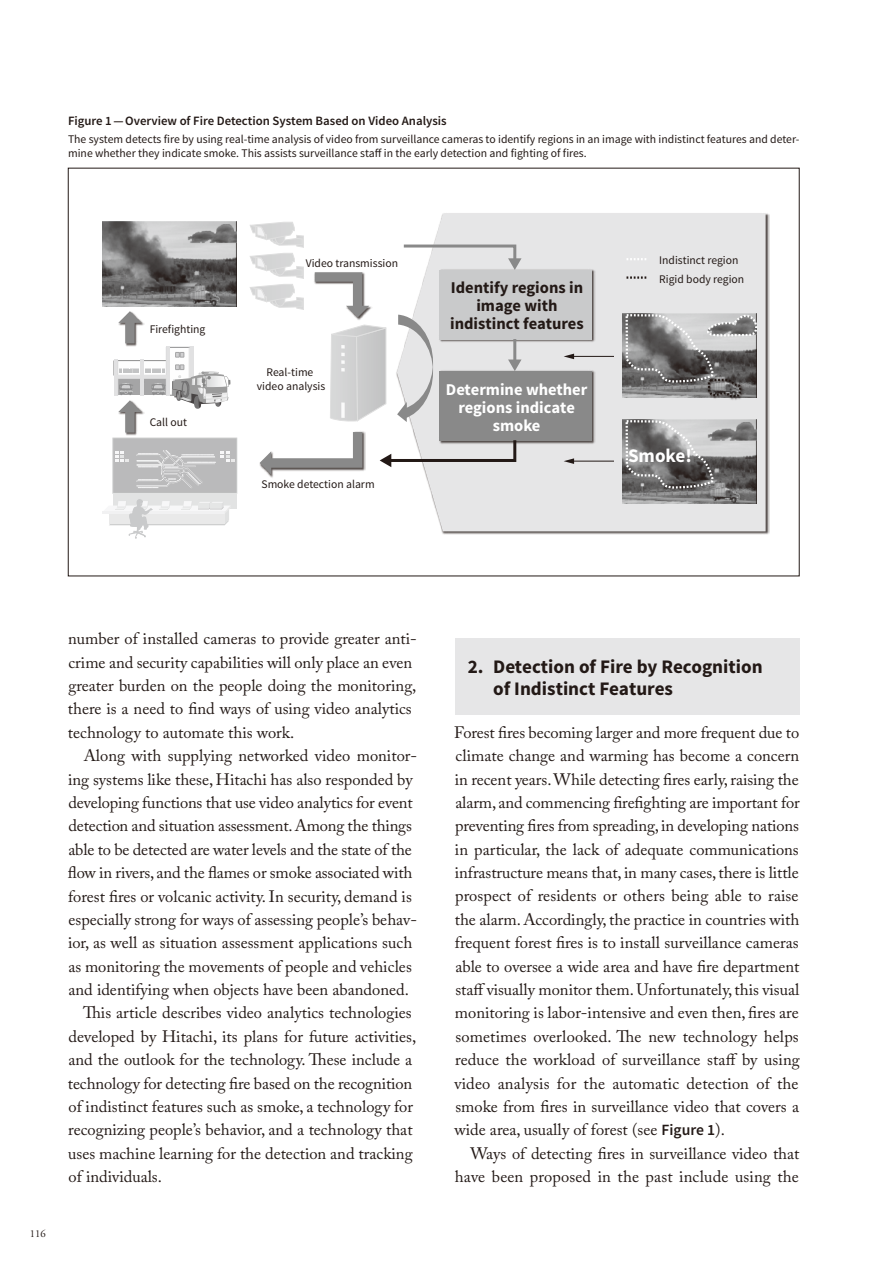
<style>
.page{position:relative;width:893px;height:1263px;background:#fff}
.page>*{position:absolute;margin:0;border:0;box-sizing:border-box;transform-origin:0 0}
.t1{font:700 19.2px/21.3px "Source Sans Pro";color:#231916}
.t2{font:700 19.05px "Source Sans Pro";color:#fff}
.t3{font:16.5px/23.4px "Adobe Caslon Pro";color:#231916}
.t4{font:700 16.5px/18px "Source Sans Pro";color:#231916;text-align:center}
.t5{font:700 16.5px/18px "Source Sans Pro";color:#fff;text-align:center}
.t6{font:600 12.75px "Source Sans Pro";color:#231916}
.t7{font:11.7px/14px "Source Sans Pro";color:#231916;text-align:center}
.t8{font:10.65px "Adobe Garamond Pro";color:#231916}
.s1{color:#fff}
.s2{font-family:"Source Sans Pro";font-weight:600;font-size:15.6px}
</style>
<div class="page">
<div style="left:455px;top:638px;width:344px;height:76px;background:#e6e6e7"></div>
<img style="left:396px;top:213px;width:373px;height:322px">
<svg style="left:397px;top:214px;width:369px;height:317px;background:#e7e7e8"></svg>
<img style="left:438px;top:269px;width:158px;height:74px">
<div style="left:440px;top:270px;width:152px;height:69px;background:#c9cacb"></div>
<img style="left:438px;top:370px;width:158px;height:74px">
<div style="left:440px;top:371px;width:152px;height:69px;background:#898989"></div>
<img style="left:125px;top:433px;width:12px;height:3px">
<img style="left:314px;top:272px;width:58px;height:48px">
<svg style="left:315px;top:272px;width:54px;height:45px"></svg>
<img style="left:259px;top:431px;width:107px;height:47px">
<svg style="left:260px;top:432px;width:102px;height:43px"></svg>
<svg style="left:330px;top:324px;width:57px;height:98px;background:#d4d4d5"></svg>
<hr style="left:341px;top:402px;width:4px;height:16px;background:#eeeeef">
<svg style="left:397px;top:315px;width:36px;height:107px;background:#d7d7d8"></svg>
<svg style="left:380px;top:437px;width:138px;height:30px"></svg>
<hr style="left:513px;top:339px;width:3px;height:28px;background:#898989">
<svg style="left:508px;top:359px;width:13px;height:12px"></svg>
<svg style="left:401px;top:243px;width:120px;height:27px"></svg>
<hr style="left:572px;top:356px;width:42px;height:1px;background:#231916">
<svg style="left:564px;top:354px;width:10px;height:5px"></svg>
<hr style="left:572px;top:461px;width:42px;height:1px;background:#231916">
<svg style="left:564px;top:458px;width:10px;height:6px"></svg>
<div style="left:113px;top:438px;width:124px;height:55px;background:#bababb"></div>
<div style="left:113px;top:493px;width:124px;height:15px;background:#e2e3e3"></div>
<svg style="left:115px;top:451px;width:14px;height:11px"></svg>
<svg style="left:137px;top:450px;width:98px;height:38px"></svg>
<svg style="left:103px;top:499px;width:128px;height:40px"></svg>
<svg style="left:114px;top:311px;width:116px;height:122px"></svg>
<img style="left:103px;top:222px;width:134px;height:84px">
<svg style="left:625px;top:258px;width:21px;height:2px"></svg>
<svg style="left:625px;top:276px;width:21px;height:3px"></svg>
<svg style="left:624px;top:313px;width:133px;height:222px;background:#9b9a9a"></svg>
<svg style="left:249px;top:222px;width:55px;height:88px"></svg>
<p class="t6" style="left:68px;top:113px;width:380px">Figure 1—Overview of Fire Detection System Based on Video Analysis</p>
<p class="t7" style="left:68px;top:133px;width:733px;text-align:left">The system detects fire by using real-time analysis of video from surveillance cameras to identify regions in an image with indistinct features and deter&shy;mine whether they indicate smoke. This assists surveillance staff in the early detection and fighting of fires.</p>
<p class="t7" style="left:150px;top:322px;width:57px">Firefighting</p>
<p class="t7" style="left:150px;top:415px;width:39px">Call out</p>
<p class="t7" style="left:306px;top:256px;width:94px">Video transmission</p>
<p class="t7" style="left:659px;top:253px;width:81px">Indistinct region</p>
<p class="t4" style="left:450px;top:279px;width:135px">Identify regions in image with indistinct features</p>
<p class="t7" style="left:659px;top:273px;width:87px">Rigid body region</p>
<p class="t7" style="left:257px;top:365px;width:70px">Real-time video analysis</p>
<p class="t7" style="left:261px;top:478px;width:115px">Smoke detection alarm</p>
<p class="t5" style="left:446px;top:381px;width:143px">Determine whether regions indicate smoke</p>
<p class="t2" style="left:628px;top:444px;width:65px">Smoke!</p>
<p class="t8" style="left:30px;top:1228px;width:20px">116<span class="s1">.</span></p>
<p class="t3" style="left:68px;top:627px;width:351px">number of installed cameras to provide greater anti&shy;crime and security capabilities will only place an even greater burden on the people doing the monitoring, there is a need to find ways of using video analytics technology to automate this work.</p>
<p class="t3" style="left:84px;top:744px;width:335px">Along with supplying networked video monitor-</p>
<p class="t3" style="left:68px;top:767px;width:346px">ing systems like these, Hitachi has also responded by</p>
<p class="t3" style="left:69px;top:790px;width:346px">developing functions that use video analytics for event</p>
<p class="t3" style="left:69px;top:814px;width:345px">detection and situation assessment. Among the things</p>
<p class="t3" style="left:68px;top:837px;width:345px">able to be detected are water levels and the state of the</p>
<p class="t3" style="left:68px;top:861px;width:346px">flow in rivers, and the flames or smoke associated with</p>
<p class="t3" style="left:68px;top:884px;width:345px">forest fires or volcanic activity. In security, demand is</p>
<p class="t3" style="left:69px;top:907px;width:350px">especially strong for ways of assessing people’s behav-</p>
<p class="t3" style="left:68px;top:931px;width:346px">ior, as well as situation assessment applications such</p>
<p class="t3" style="left:68px;top:954px;width:345px">as monitoring the movements of people and vehicles</p>
<p class="t3" style="left:68px;top:978px;width:342px">and identifying when objects have been abandoned.</p>
<p class="t3" style="left:83px;top:1001px;width:330px">This article describes video analytics technologies</p>
<p class="t3" style="left:69px;top:1024px;width:349px">developed by Hitachi, its plans for future activities,</p>
<p class="t3" style="left:68px;top:1048px;width:345px">and the outlook for the technology. These include a</p>
<p class="t3" style="left:68px;top:1071px;width:346px">technology for detecting fire based on the recognition</p>
<p class="t3" style="left:69px;top:1094px;width:346px">of indistinct features such as smoke, a technology for</p>
<p class="t3" style="left:68px;top:1118px;width:346px">recognizing people’s behavior, and a technology that</p>
<p class="t3" style="left:68px;top:1141px;width:346px">uses machine learning for the detection and tracking</p>
<p class="t3" style="left:69px;top:1165px;width:95px">of individuals.</p>
<p class="t1" style="left:493px;top:657px;width:271px;text-indent:-26px">2. Detection of Fire by Recognition of Indistinct Features</p>
<p class="t3" style="left:454px;top:720px;width:347px;text-align:justify">Forest fires becoming larger and more frequent due to climate change and warming has become a concern in recent years. While detecting fires early, raising the alarm, and commencing firefighting are important for preventing fires from spreading, in developing nations in particular, the lack of adequate communications infrastructure means that, in many cases, there is little prospect of residents or others being able to raise the alarm. Accordingly, the practice in countries with frequent forest fires is to install surveillance cameras able to oversee a wide area and have fire department staff visually monitor them. Unfortunately, this visual monitoring is labor-intensive and even then, fires are sometimes overlooked. The new technology helps reduce the workload of surveillance staff by using video analysis for the automatic detection of the smoke from fires in surveillance video that covers a wide area, usually of forest (see <span class="s2">Figure 1</span>).</p>
<p class="t3" style="left:455px;top:1141px;width:346px;text-align:right">Ways of detecting fires in surveillance video that have been proposed in the past include using the</p>
</div>
